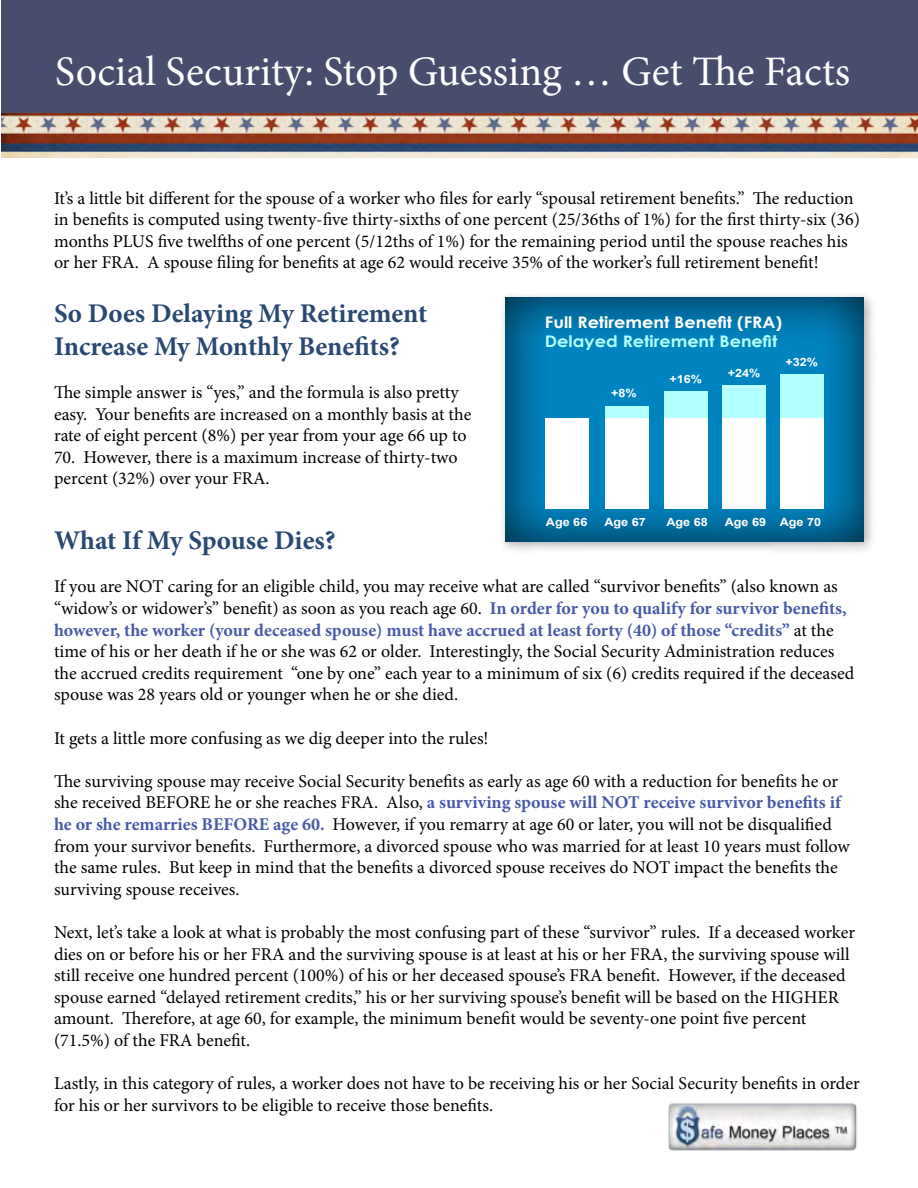
<style>
.page{position:relative;width:918px;height:1188px;background:#fff}
.page>*{position:absolute;margin:0;border:0;box-sizing:border-box;transform-origin:0 0}
.t1{font:42px "Minion Pro";color:#fff}
.t2{font:700 27px/32.4px "Minion Pro";color:#294972}
.t3{font:18px/21.6px "Minion Pro";color:#000}
.t4{font:700 16.05px "Century Gothic";color:#fff;scale:1.1 1}
.t5{font:700 16.05px "Century Gothic";color:#b4ffff;scale:1.1 1}
.t6{font:700 11.4px "Arial";color:#fff;scale:1.1 1}
.s1{font-weight:700;color:#485aa7}
</style>
<div class="page">
<img style="left:1px;top:112px;width:917px;height:46px">
<div style="left:1px;top:0;width:917px;height:112px;background:#484d6d"></div>
<img style="left:668px;top:1103px;width:189px;height:48px">
<div style="left:500px;top:291px;width:377px;height:263px;background:#000;opacity:.32"></div>
<div style="left:493px;top:295px;width:385px;height:248px;background:#000;opacity:.75"></div>
<div style="left:545px;top:418px;width:43px;height:91px;background:#fff"></div>
<div style="left:605px;top:406px;width:44px;height:103px;background:#fff"></div>
<div style="left:664px;top:392px;width:44px;height:117px;background:#fff"></div>
<div style="left:723px;top:385px;width:43px;height:124px;background:#fff"></div>
<div style="left:780px;top:377px;width:44px;height:132px;background:#fff"></div>
<div style="left:605px;top:407px;width:44px;height:11px;background:#b4ffff"></div>
<div style="left:664px;top:392px;width:44px;height:26px;background:#b4ffff"></div>
<div style="left:723px;top:385px;width:43px;height:33px;background:#b4ffff"></div>
<div style="left:780px;top:375px;width:44px;height:43px;background:#b4ffff"></div>
<h1 class="t1" style="left:55px;top:43px;width:797px">Social Security: Stop Guessing … Get The Facts</h1>
<p class="t3" style="left:54px;top:187px;width:808px">It’s a little bit different for the spouse of a worker who files for early “spousal retirement benefits.” The reduction in benefits is computed using twenty-five thirty-sixths of one percent (25/36ths of 1%) for the first thirty-six (36) months PLUS five twelfths of one percent (5/12ths of 1%) for the remaining period until the spouse reaches his or her FRA. A spouse filing for benefits at age 62 would receive 35% of the worker’s full retirement benefit!</p>
<h2 class="t2" style="left:54px;top:297px;width:375px">So Does Delaying My Retirement<br>Increase My Monthly Benefits?</h2>
<p class="t3" style="left:54px;top:382px;width:419px">The simple answer is “yes,” and the formula is also pretty easy. Your benefits are increased on a monthly basis at the rate of eight percent (8%) per year from your age 66 up to</p>
<p class="t3" style="left:54px;top:446px;width:405px">70. However, there is a maximum increase of thirty-two percent (32%) over your FRA.</p>
<p class="t4" style="left:545px;top:310px;width:217px">Full Retirement Benefit (FRA)</p>
<p class="t5" style="left:545px;top:329px;width:213px">Delayed Retirement Benefit</p>
<p class="t6" style="left:611px;top:385px;width:25px">+8%</p>
<p class="t6" style="left:785px;top:354px;width:31px">+32%</p>
<p class="t6" style="left:728px;top:365px;width:31px">+24%</p>
<p class="t6" style="left:670px;top:371px;width:31px">+16%</p>
<p class="t6" style="left:546px;top:514px;width:39px">Age 66</p>
<p class="t6" style="left:604px;top:514px;width:39px">Age 67</p>
<p class="t6" style="left:666px;top:514px;width:39px">Age 68</p>
<p class="t6" style="left:725px;top:514px;width:89px">Age 69 Age 70</p>
<h2 class="t2" style="left:54px;top:524px;width:283px">What If My Spouse Dies?</h2>
<p class="t3" style="left:54px;top:576px;width:802px">If you are NOT caring for an eligible child, you may receive what are called “survivor benefits” (also known as “widow’s or widower’s” benefit) as soon as you reach age 60. <span class="s1">In order for you to qualify for survivor benefits, however, the worker (your deceased spouse) must have accrued at least forty (40) of those “credits”</span> at the time of his or her death if he or she was 62 or older. Interestingly, the Social Security Administration reduces the accrued credits requirement “one by one” each year to a minimum of six (6) credits required if the deceased spouse was 28 years old or younger when he or she died.</p>
<p class="t3" style="left:54px;top:727px;width:436px">It gets a little more confusing as we dig deeper into the rules!</p>
<p class="t3" style="left:54px;top:770px;width:797px">The surviving spouse may receive Social Security benefits as early as age 60 with a reduction for benefits he or she received BEFORE he or she reaches FRA. Also, <span class="s1">a surviving spouse will NOT receive survivor benefits if he or she remarries BEFORE age 60.</span> However, if you remarry at age 60 or later, you will not be disqualified from your survivor benefits. Furthermore, a divorced spouse who was married for at least 10 years must follow the same rules. But keep in mind that the benefits a divorced spouse receives do NOT impact the benefits the surviving spouse receives.</p>
<p class="t3" style="left:54px;top:922px;width:803px">Next, let’s take a look at what is probably the most confusing part of these “survivor” rules. If a deceased worker dies on or before his or her FRA and the surviving spouse is at least at his or her FRA, the surviving spouse will still receive one hundred percent (100%) of his or her deceased spouse’s FRA benefit. However, if the deceased spouse earned “delayed retirement credits,” his or her surviving spouse’s benefit will be based on the HIGHER amount. Therefore, at age 60, for example, the minimum benefit would be seventy-one point five percent (71.5%) of the FRA benefit.</p>
<p class="t3" style="left:54px;top:1073px;width:807px">Lastly, in this category of rules, a worker does not have to be receiving his or her Social Security benefits in order for his or her survivors to be eligible to receive those benefits.</p>
</div>
